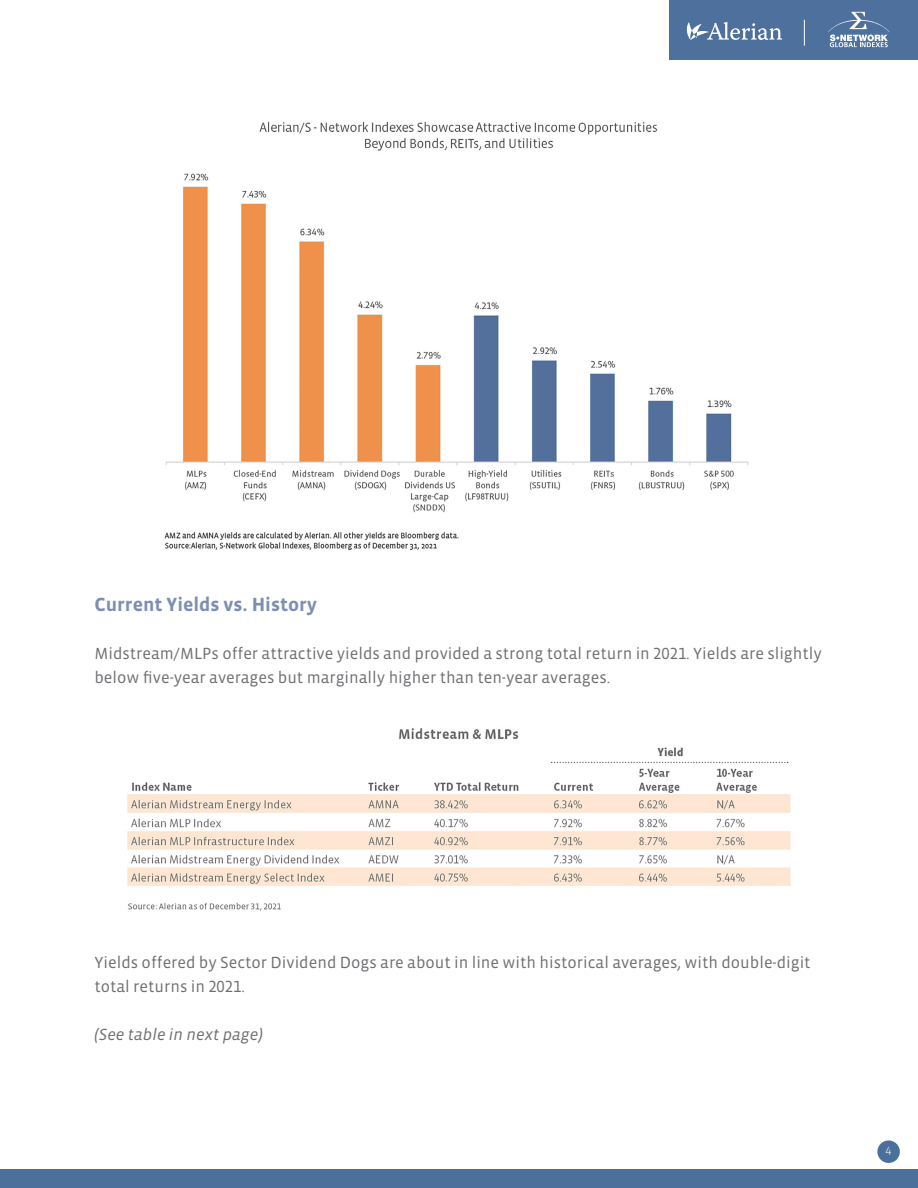
<style>
.page{position:relative;width:918px;height:1188px;background:#fff}
.page>*{position:absolute;margin:0;border:0;box-sizing:border-box;transform-origin:0 0}
.t1{font:700 19.5px "Vista Sans OT";color:#7c8fb2}
.t2{font:16.5px/24px "Vista Sans OT";color:#6d6e71}
.t3{font:italic 16.5px "Vista Sans OT";color:#6d6e71}
.t4{font:300 12px "Vista Sans OT";color:#fff}
</style>
<div class="page">
<div style="left:0;top:1169px;width:918px;height:19px;background:#4b709b"></div>
<div style="left:877px;top:1140px;width:23px;height:23px;background:#4b709b;border-radius:50%"></div>
<div style="left:669px;top:0;width:249px;height:60px;background:#4d709c"></div>
<svg style="left:686px;top:22px;width:96px;height:18px"></svg>
<svg style="left:828px;top:12px;width:62px;height:35px"></svg>
<svg style="left:804px;top:20px;width:1px;height:26px"></svg>
<img style="left:164px;top:121px;width:585px;height:430px">
<img style="left:127px;top:728px;width:664px;height:183px">
<p class="t1" style="left:94px;top:594px;width:224px">Current Yields vs. History</p>
<p class="t2" style="left:94px;top:641px;width:729px">Midstream/MLPs offer attractive yields and provided a strong total return in 2021. Yields are slightly below five-year averages but marginally higher than ten-year averages.</p>
<p class="t2" style="left:94px;top:950px;width:718px">Yields offered by Sector Dividend Dogs are about in line with historical averages, with double-digit total returns in 2021.</p>
<p class="t3" style="left:94px;top:1026px;width:170px">(See table in next page)</p>
<p class="t4" style="left:886px;top:1145px;width:7px">4</p>
</div>
